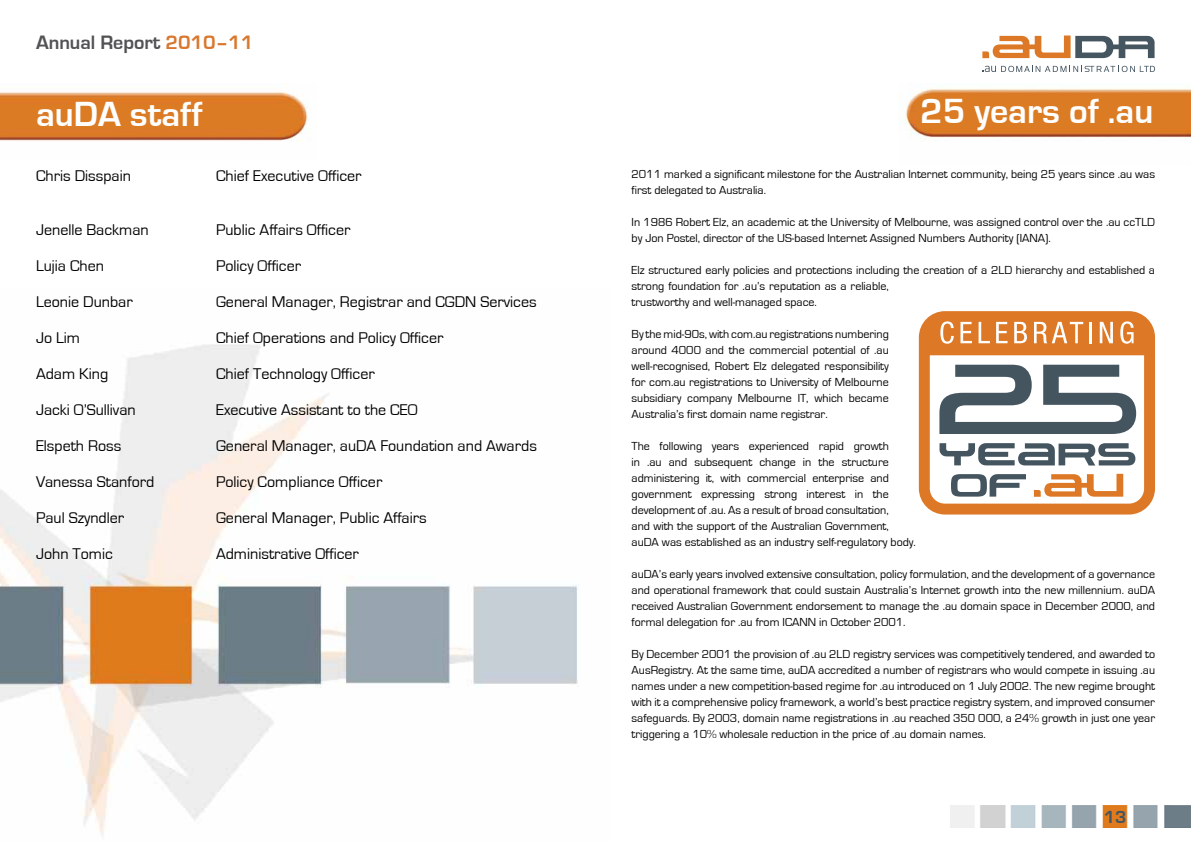
<style>
.page{position:relative;width:1191px;height:842px;background:#fff}
.page>*{position:absolute;margin:0;border:0;box-sizing:border-box;transform-origin:0 0}
.t1{font:700 36px "Eurostile";color:#fff}
.t2{font:700 20px "Eurostile";color:#515254}
.t3{font:700 18px "Eurostile";color:#455560}
.t4{font:16px "Eurostile";color:#000}
.t5{font:12px/16px "Eurostile";color:#000}
.s1{color:#d9772e}
</style>
<div class="page">
<img style="left:0;top:344px;width:579px;height:491px">
<img style="left:0;top:91px;width:308px;height:50px">
<svg style="left:982px;top:36px;width:172px;height:22px"></svg>
<svg style="left:982px;top:66px;width:173px;height:6px"></svg>
<img style="left:903px;top:88px;width:288px;height:53px">
<svg style="left:919px;top:311px;width:236px;height:203px;fill:#dd7926"></svg>
<svg style="left:939px;top:365px;width:197px;height:69px"></svg>
<svg style="left:939px;top:443px;width:196px;height:22px"></svg>
<svg style="left:940px;top:321px;width:13px;height:23px"></svg>
<svg style="left:960px;top:322px;width:12px;height:21px"></svg>
<svg style="left:978px;top:322px;width:12px;height:21px"></svg>
<svg style="left:996px;top:322px;width:11px;height:21px"></svg>
<svg style="left:1014px;top:322px;width:13px;height:21px"></svg>
<svg style="left:1034px;top:322px;width:49px;height:21px"></svg>
<hr style="left:1089px;top:322px;width:3px;height:21px;background:#fff">
<svg style="left:1099px;top:322px;width:14px;height:21px"></svg>
<svg style="left:1120px;top:321px;width:13px;height:23px"></svg>
<svg style="left:951px;top:474px;width:75px;height:23px"></svg>
<svg style="left:1034px;top:474px;width:89px;height:23px"></svg>
<img style="left:950px;top:806px;width:241px;height:21px">
<h2 class="t2" style="left:36px;top:31px;width:219px">Annual Report <span class="s1">2010–11</span></h2>
<h1 class="t1" style="left:36px;top:95px;width:168px">auDA staff</h1>
<h3 class="t4" style="left:36px;top:167px;width:96px">Chris Disspain</h3>
<h3 class="t4" style="left:216px;top:167px;width:147px">Chief Executive Officer</h3>
<h3 class="t4" style="left:36px;top:221px;width:114px">Jenelle Backman</h3>
<h3 class="t4" style="left:216px;top:221px;width:136px">Public Affairs Officer</h3>
<h3 class="t4" style="left:36px;top:257px;width:70px">Lujia Chen</h3>
<h3 class="t4" style="left:216px;top:257px;width:86px">Policy Officer</h3>
<h3 class="t4" style="left:36px;top:293px;width:98px">Leonie Dunbar</h3>
<h3 class="t4" style="left:216px;top:293px;width:322px">General Manager, Registrar and CGDN Services</h3>
<h3 class="t4" style="left:36px;top:329px;width:46px">Jo Lim</h3>
<h3 class="t4" style="left:216px;top:329px;width:229px">Chief Operations and Policy Officer</h3>
<h3 class="t4" style="left:36px;top:365px;width:74px">Adam King</h3>
<h3 class="t4" style="left:216px;top:365px;width:160px">Chief Technology Officer</h3>
<h3 class="t4" style="left:36px;top:401px;width:101px">Jacki O’Sullivan</h3>
<h3 class="t4" style="left:216px;top:401px;width:203px">Executive Assistant to the CEO</h3>
<h3 class="t4" style="left:36px;top:437px;width:87px">Elspeth Ross</h3>
<h3 class="t4" style="left:216px;top:437px;width:322px">General Manager, auDA Foundation and Awards</h3>
<h3 class="t4" style="left:36px;top:473px;width:120px">Vanessa Stanford</h3>
<h3 class="t4" style="left:216px;top:473px;width:168px">Policy Compliance Officer</h3>
<h3 class="t4" style="left:36px;top:509px;width:90px">Paul Szyndler</h3>
<h3 class="t4" style="left:216px;top:509px;width:212px">General Manager, Public Affairs</h3>
<h3 class="t4" style="left:36px;top:545px;width:78px">John Tomic</h3>
<h3 class="t4" style="left:216px;top:545px;width:144px">Administrative Officer</h3>
<h1 class="t1" style="left:920px;top:91px;width:235px">25 years of .au</h1>
<p class="t5" style="left:631px;top:166px;width:525px">2011 marked a significant milestone for the Australian Internet community, being 25 years since .au was first delegated to Australia.</p>
<p class="t5" style="left:631px;top:214px;width:525px">In 1986 Robert Elz, an academic at the University of Melbourne, was assigned control over the .au ccTLD by Jon Postel, director of the US-based Internet Assigned Numbers Authority (IANA).</p>
<p class="t5" style="left:631px;top:262px;width:525px">Elz structured early policies and protections including the creation of a 2LD hierarchy and established a strong foundation for .au’s reputation as a reliable,<br>trustworthy and well-managed space.</p>
<p class="t5" style="left:631px;top:326px;width:259px;text-align:justify">By the mid-90s, with com.au registrations numbering around 4000 and the commercial potential of .au well-recognised, Robert Elz delegated responsibility for com.au registrations to University of Melbourne subsidiary company Melbourne IT, which became Australia’s first domain name registrar.</p>
<p class="t5" style="left:631px;top:438px;width:286px">The following years experienced rapid growth<br>in .au and subsequent change in the structure administering it, with commercial enterprise and government expressing strong interest in the development of .au. As a result of broad consultation,<br>and with the support of the Australian Government, auDA was established as an industry self-regulatory body.</p>
<p class="t5" style="left:631px;top:566px;width:525px;text-align:justify">auDA’s early years involved extensive consultation, policy formulation, and the development of a governance and operational framework that could sustain Australia’s Internet growth into the new millennium. auDA received Australian Government endorsement to manage the .au domain space in December 2000, and formal delegation for .au from ICANN in October 2001.</p>
<p class="t5" style="left:631px;top:646px;width:525px;text-align:justify">By December 2001 the provision of .au 2LD registry services was competitively tendered, and awarded to AusRegistry. At the same time, auDA accredited a number of registrars who would compete in issuing .au names under a new competition-based regime for .au introduced on 1 July 2002. The new regime brought with it a comprehensive policy framework, a world’s best practice registry system, and improved consumer safeguards. By 2003, domain name registrations in .au reached 350 000, a 24% growth in just one year triggering a 10% wholesale reduction in the price of .au domain names.</p>
<h3 class="t3" style="left:1103px;top:807px;width:24px">13</h3>
</div>
